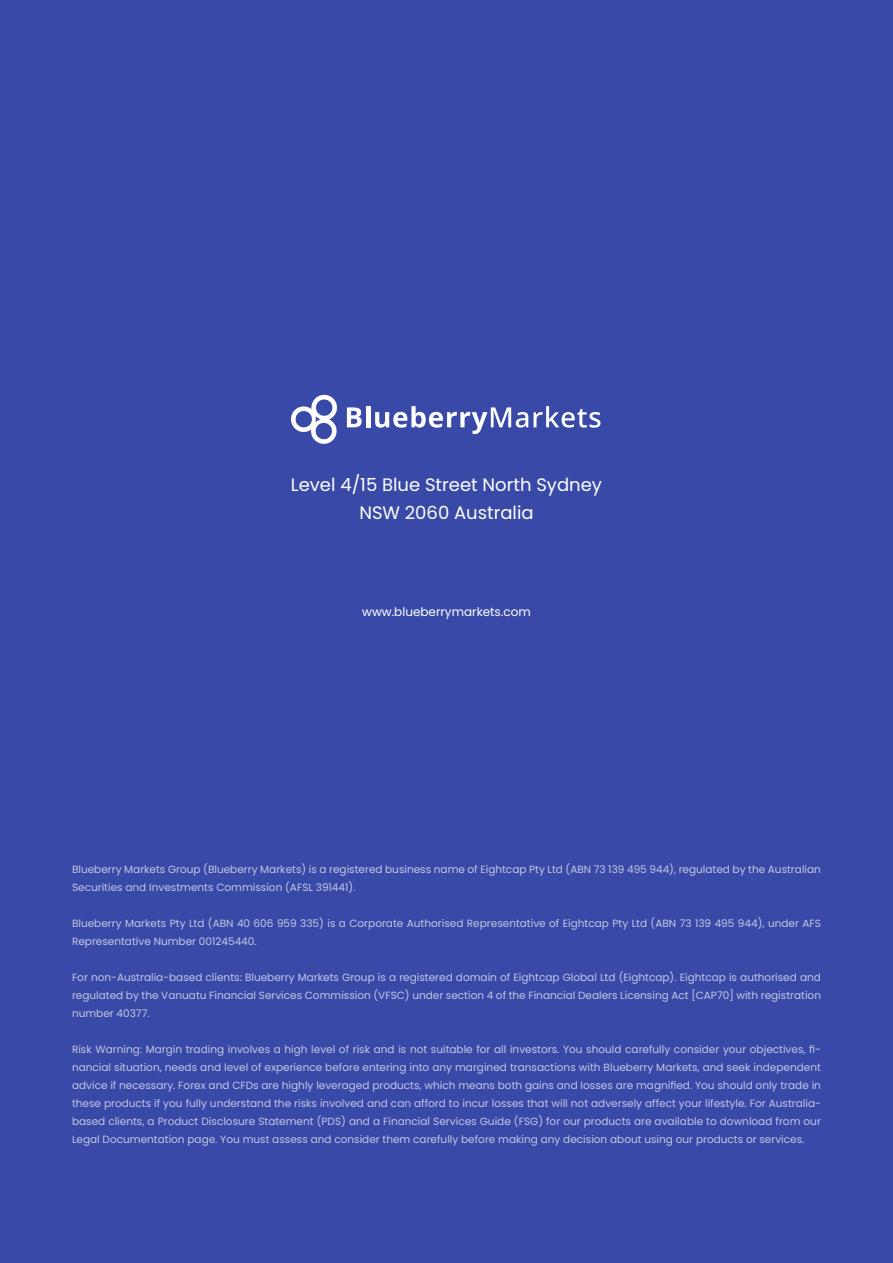
<style>
.page{position:relative;width:893px;height:1263px;background:#3949a7}
.page>*{position:absolute;margin:0;border:0;box-sizing:border-box;transform-origin:0 0}
.t1{font:18px/27.6px "Poppins";color:#fff;text-align:center}
.t2{font:12px "Poppins";color:#fff}
.t3{font:10.5px/18px "Poppins";color:#fff}
</style>
<div class="page">
<svg style="left:347px;top:407px;width:15px;height:20px"></svg>
<hr style="left:366px;top:406px;width:4px;height:21px;background:#fff">
<svg style="left:375px;top:406px;width:153px;height:28px"></svg>
<svg style="left:534px;top:406px;width:66px;height:22px"></svg>
<svg style="left:291px;top:394px;width:46px;height:50px"></svg>
<h1 class="t1" style="left:291px;top:471px;width:313px">Level 4/15 Blue Street North Sydney<br>NSW 2060 Australia</h1>
<p class="t2" style="left:362px;top:604px;width:170px">www.blueberrymarkets.com</p>
<p class="t3" style="left:72px;top:860px;width:750px">Blueberry Markets Group (Blueberry Markets) is a registered business name of Eightcap Pty Ltd (ABN 73 139 495 944), regulated by the Australian<br>Securities and Investments Commission (AFSL 391441).</p>
<p class="t3" style="left:72px;top:914px;width:750px">Blueberry Markets Pty Ltd (ABN 40 606 959 335) is a Corporate Authorised Representative of Eightcap Pty Ltd (ABN 73 139 495 944), under AFS<br>Representative Number 001245440.</p>
<p class="t3" style="left:72px;top:968px;width:750px;text-align:justify">For non-Australia-based clients: Blueberry Markets Group is a registered domain of Eightcap Global Ltd (Eightcap). Eightcap is authorised and regulated by the Vanuatu Financial Services Commission (VFSC) under section 4 of the Financial Dealers Licensing Act [CAP70] with registration number 40377.</p>
<p class="t3" style="left:72px;top:1040px;width:750px;text-align:justify">Risk Warning: Margin trading involves a high level of risk and is not suitable for all investors. You should carefully consider your objectives, fi&shy;nancial situation, needs and level of experience before entering into any margined transactions with Blueberry Markets, and seek independent advice if necessary. Forex and CFDs are highly leveraged products, which means both gains and losses are magnified. You should only trade in these products if you fully understand the risks involved and can afford to incur losses that will not adversely affect your lifestyle. For Australia&shy;based clients, a Product Disclosure Statement (PDS) and a Financial Services Guide (FSG) for our products are available to download from our Legal Documentation page. You must assess and consider them carefully before making any decision about using our products or services.</p>
</div>
